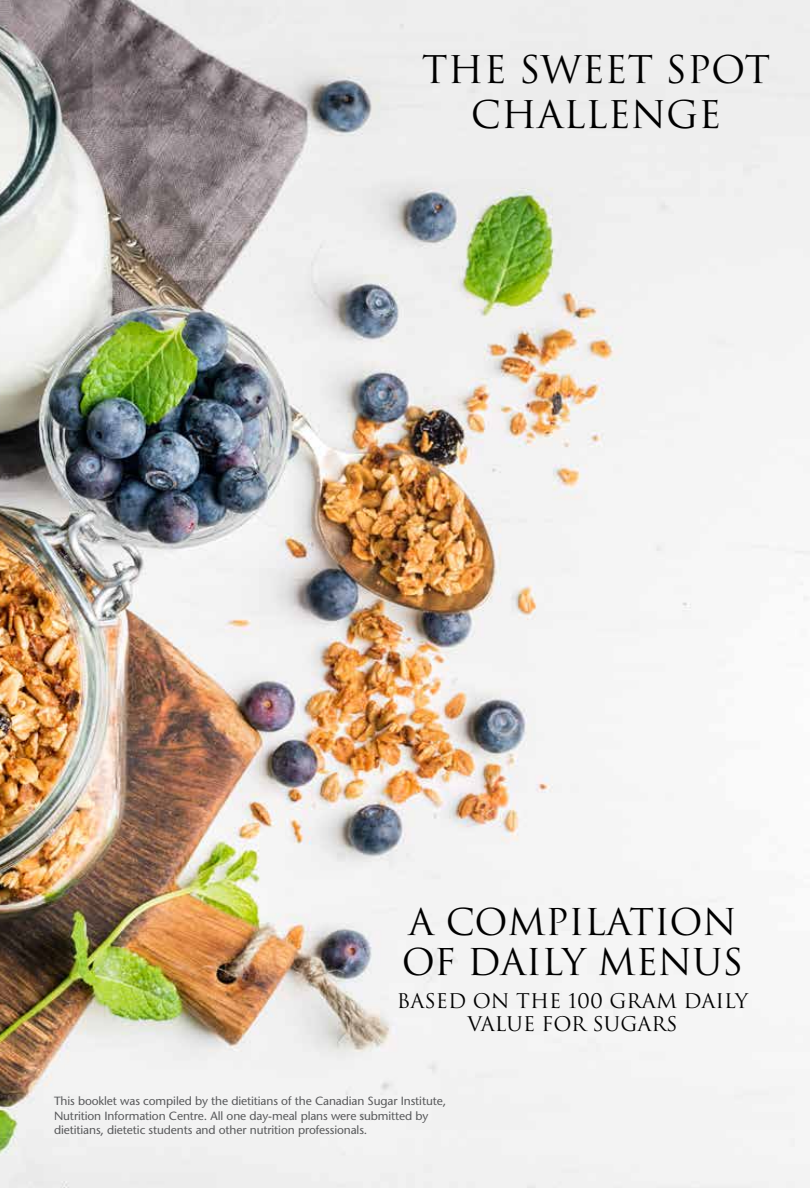
<style>
.page{position:relative;width:810px;height:1188px;background:#fff}
.page>*{position:absolute;margin:0;border:0;box-sizing:border-box;transform-origin:0 0}
.t1{font:37.2px/45px "Trajan";color:#000;text-align:center}
.t2{font:36px/40.5px "Trajan";color:#000}
.t3{font:19.65px/23.9px "Trajan";color:#000;text-align:center}
.t4{font:11.85px/14.4px "Stone Sans";letter-spacing:-.01em;color:#58595b}
</style>
<div class="page">
<img style="left:0;top:0;width:810px;height:1188px">
<h1 class="t1" style="left:422px;top:48px;width:350px">THE SWEET SPOT<br>CHALLENGE</h1>
<h2 class="t2" style="left:402px;top:901px;width:343px">A COMPILATION<br>OF DAILY MENUS</h2>
<h3 class="t3" style="left:397px;top:989px;width:353px">BASED ON THE 100 GRAM DAILY<br>VALUE FOR SUGARS</h3>
<p class="t4" style="left:54px;top:1094px;width:394px">This booklet was compiled by the dietitians of the Canadian Sugar Institute,<br>Nutrition Information Centre. All one day-meal plans were submitted by dietitians, dietetic students and other nutrition professionals.</p>
</div>
